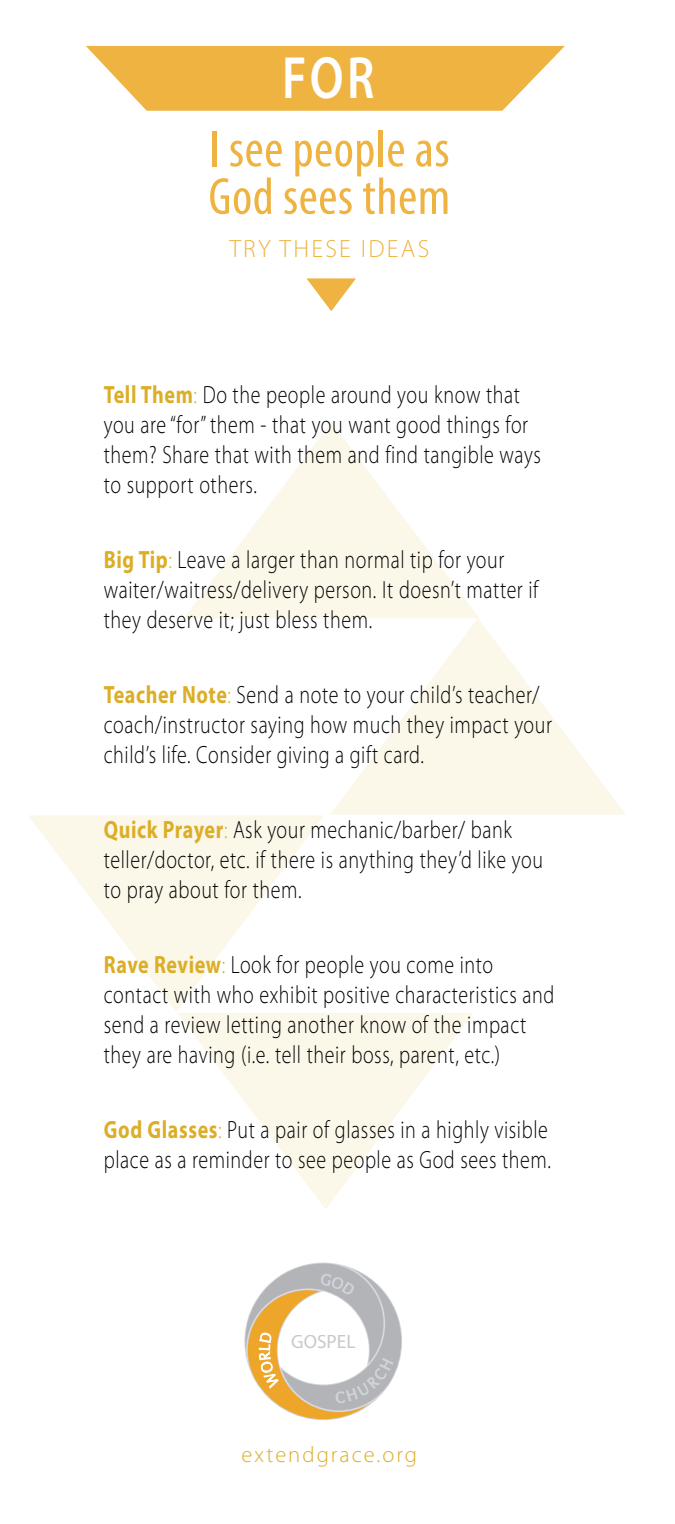
<style>
.page{position:relative;width:675px;height:1524px;background:#fff}
.page>*{position:absolute;margin:0;border:0;box-sizing:border-box;transform-origin:0 0}
.t1{font:600 60px "Myriad Pro";color:#fff;scale:.8 1}
.t2{font:condensed 52.5px/47.5px "Myriad Pro";letter-spacing:.01em;color:#eeb341}
.t3{font:300 25px/30px "Myriad Pro";letter-spacing:.03em;color:#000;scale:.8 1}
.t4{font:300 25px "Myriad Pro";letter-spacing:.09em;color:#eeb341}
.t5{font:300 22.5px "Myriad Pro";letter-spacing:.09em;color:#dcae27}
.t6{font:19.25px "Myriad Pro";color:#9a9c9e}
.s1{font-weight:700;color:#dcae27}
.s2{color:#dcae27}
</style>
<div class="page">
<svg style="left:184px;top:422px;width:295px;height:196px;fill:#fbf8ec"></svg>
<svg style="left:329px;top:618px;width:296px;height:196px"></svg>
<svg style="left:29px;top:815px;width:295px;height:196px;fill:#fcf9ef"></svg>
<svg style="left:178px;top:1013px;width:295px;height:196px;fill:#fcf8ed"></svg>
<svg style="left:86px;top:46px;width:478px;height:65px;background:#f0bc59"></svg>
<svg style="left:306px;top:278px;width:50px;height:33px"></svg>
<svg style="left:244px;top:1262px;width:158px;height:158px"></svg>
<h1 class="t1" style="left:282px;top:40px;width:117px">FOR</h1>
<h2 class="t2" style="left:208px;top:125px;width:243px">I see people as<br>God sees them</h2>
<p class="t4" style="left:229px;top:234px;width:201px">TRY THESE IDEAS</p>
<p class="t3" style="left:104px;top:380px;width:547px"><span class="s1">Tell Them</span><span class="s2">:</span> Do the people around you know that you are “for” them - that you want good things for them? Share that with them and find tangible ways to support others.</p>
<p class="t3" style="left:104px;top:545px;width:544px"><span class="s1">Big Tip</span><span class="s2">:</span> Leave a larger than normal tip for your waiter/waitress/delivery person. It doesn’t matter if they deserve it; just bless them.</p>
<p class="t3" style="left:104px;top:680px;width:561px"><span class="s1">Teacher Note</span><span class="s2">:</span> Send a note to your child’s teacher/ coach/instructor saying how much they impact your child’s life. Consider giving a gift card.</p>
<p class="t3" style="left:104px;top:815px;width:550px"><span class="s1">Quick Prayer</span><span class="s2">:</span> Ask your mechanic/barber/ bank teller/doctor, etc. if there is anything they’d like you to pray about for them.</p>
<p class="t3" style="left:104px;top:950px;width:564px"><span class="s1">Rave Review</span><span class="s2">:</span> Look for people you come into contact with who exhibit positive characteristics and send a review letting another know of the impact they are having (i.e. tell their boss, parent, etc.)</p>
<p class="t3" style="left:104px;top:1115px;width:560px"><span class="s1">God Glasses</span><span class="s2">:</span> Put a pair of glasses in a highly visible place as a reminder to see people as God sees them.</p>
<p class="t6" style="left:291px;top:1330px;width:66px">GOSPEL</p>
<p class="t5" style="left:241px;top:1441px;width:177px">extendgrace.org</p>
</div>
